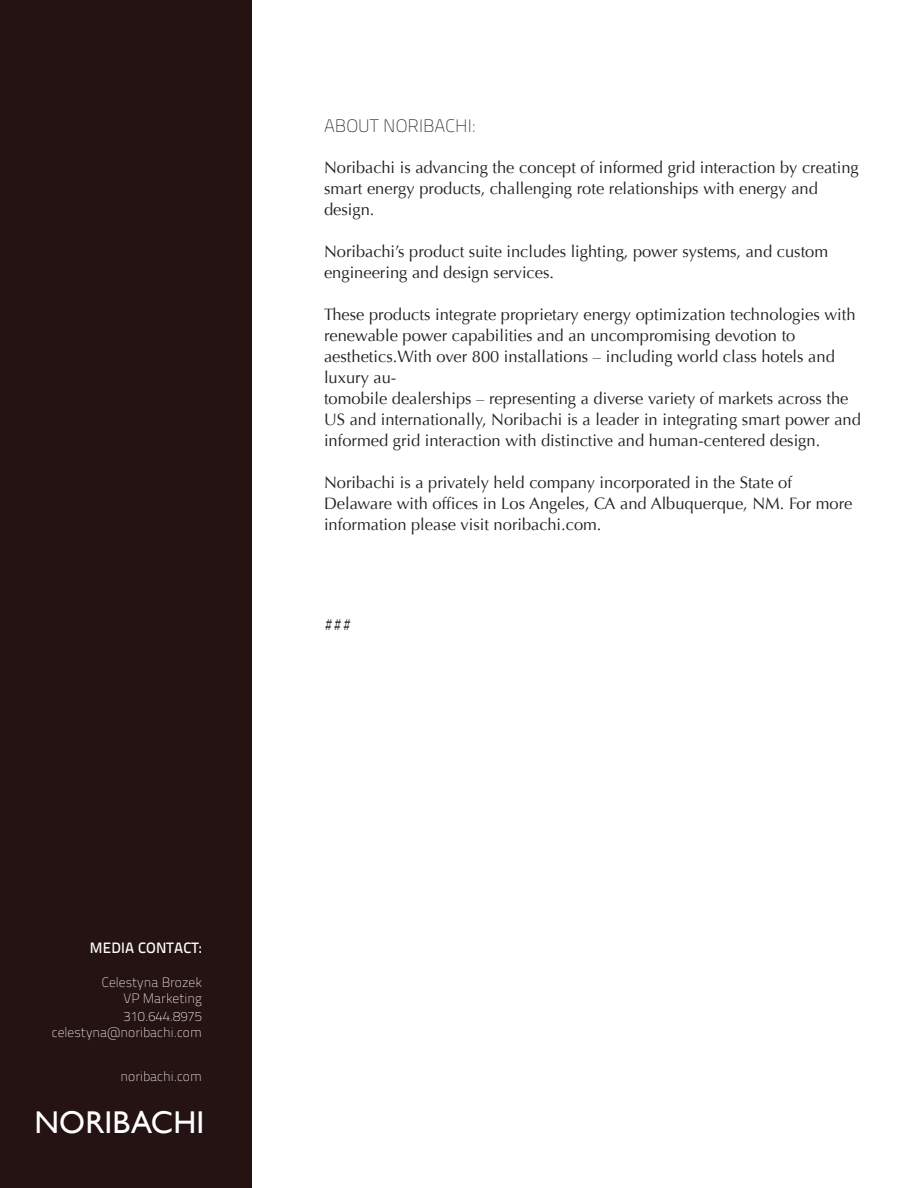
<style>
.page{position:relative;width:918px;height:1188px;background:#fff}
.page>*{position:absolute;margin:0;border:0;box-sizing:border-box;transform-origin:0 0}
.t1{font:31.5px "Gill Sans";letter-spacing:.005em;color:#fff}
.t2{font:18px "Titillium Text 25 L 1 wt";letter-spacing:.005em;color:#231f20}
.t3{font:16.5px/21px "Optima";color:#231f20}
.t4{font:15px "Titillium Text 25 L 600 wt";letter-spacing:.01em;color:#fff}
.t5{font:13.5px/16.2px "Titillium Text 25 L 1 wt";color:#fff;text-align:right}
</style>
<div class="page">
<div style="left:0;top:0;width:252px;height:1188px;background:#251212"></div>
<p class="t2" style="left:324px;top:113px;width:152px">ABOUT NORIBACHI:</p>
<p class="t3" style="left:324px;top:157px;width:536px">Noribachi is advancing the concept of informed grid interaction by creating smart energy products, challenging rote relationships with energy and</p>
<p class="t3" style="left:324px;top:199px;width:52px">design.</p>
<p class="t3" style="left:324px;top:241px;width:506px">Noribachi’s product suite includes lighting, power systems, and custom</p>
<p class="t3" style="left:324px;top:262px;width:232px">engineering and design services.</p>
<p class="t3" style="left:324px;top:304px;width:533px">These products integrate proprietary energy optimization technologies with</p>
<p class="t3" style="left:324px;top:325px;width:512px">renewable power capabilities and an uncompromising devotion to aesthetics.With over 800 installations – including world class hotels and luxury au-</p>
<p class="t3" style="left:324px;top:388px;width:526px">tomobile dealerships – representing a diverse variety of markets across the</p>
<p class="t3" style="left:324px;top:409px;width:538px">US and internationally, Noribachi is a leader in integrating smart power and</p>
<p class="t3" style="left:324px;top:430px;width:498px">informed grid interaction with distinctive and human-centered design.</p>
<p class="t3" style="left:324px;top:472px;width:530px">Noribachi is a privately held company incorporated in the State of<br>Delaware with offices in Los Angeles, CA and Albuquerque, NM. For more information please visit noribachi.com.</p>
<p class="t3" style="left:324px;top:614px;width:29px">###</p>
<p class="t4" style="left:90px;top:936px;width:113px">MEDIA CONTACT:</p>
<p class="t5" style="left:102px;top:973px;width:102px">Celestyna Brozek<br>VP Marketing</p>
<p class="t5" style="left:52px;top:1008px;width:152px">310.644.8975 celestyna@noribachi.com</p>
<p class="t5" style="left:121px;top:1068px;width:83px">noribachi.com</p>
<h1 class="t1" style="left:34px;top:1104px;width:171px">NORIBACHI</h1>
</div>
